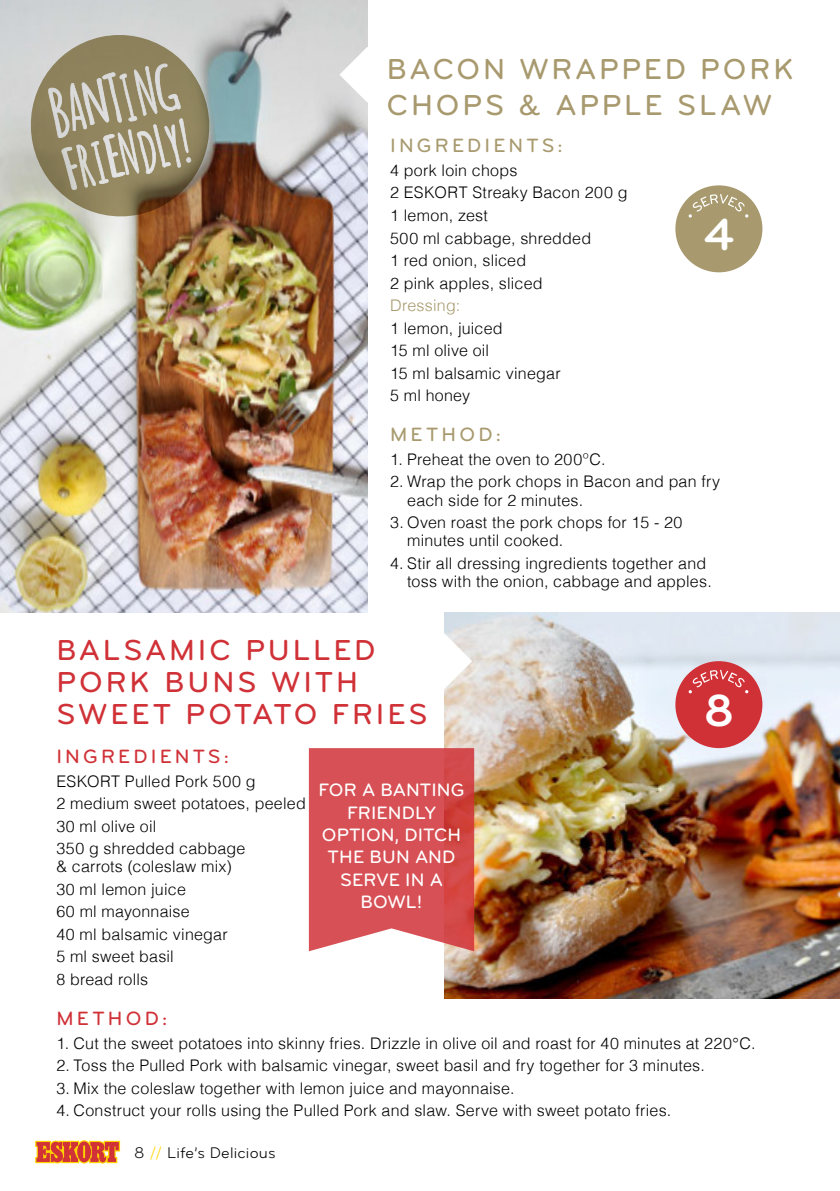
<style>
.page{position:relative;width:840px;height:1191px;background:#fff}
.page>*{position:absolute;margin:0;border:0;box-sizing:border-box;transform-origin:0 0}
.Recipe_Headings{font:700 46.8px "Bryant Pro";color:#fff}
.Recipe_Headings-2{font:500 30px/32px "Bryant Pro";letter-spacing:.095em;color:#d03137}
.Recipe_Headings-3{font:500 30px/36px "Bryant Pro";letter-spacing:.09em;color:#a89a6e}
.Recipe_Headings-4{font:500 20px "Bryant Pro";letter-spacing:.16em;color:#a89a6e}
.Recipe_Headings-5{font:500 20px "Bryant Pro";letter-spacing:.16em;color:#d03137}
.Recipe_Headings-6{font:500 18.6px/22.4px "Bryant Pro";letter-spacing:.005em;color:#fff;text-align:center}
.List{font:300 16px/18px "Helvetica";letter-spacing:.015em;color:#000}
.t1{font:16px "Bryant Pro";letter-spacing:.015em;color:#000}
.List-2{font:300 16px "Helvetica";letter-spacing:.01em;color:#a89a6e}
.s1{color:#ffd200}
</style>
<div class="page">
<img style="left:0;top:0;width:367px;height:612px">
<img style="left:444px;top:613px;width:395px;height:385px">
<svg style="left:339px;top:47px;width:29px;height:56px"></svg>
<div style="left:675px;top:185px;width:87px;height:87px;background:#a89a6e;border-radius:50%"></div>
<svg style="left:688px;top:194px;width:60px;height:24px"></svg>
<svg style="left:22px;top:27px;width:195px;height:198px;background:#a49c82"></svg>
<svg style="left:444px;top:633px;width:28px;height:56px"></svg>
<div style="left:675px;top:661px;width:87px;height:87px;background:#d03137;border-radius:50%"></div>
<svg style="left:688px;top:669px;width:60px;height:24px"></svg>
<svg style="left:309px;top:748px;width:165px;height:203px;background:#d8575b"></svg>
<svg style="left:35px;top:1140px;width:85px;height:23px;background:#e16d38"></svg>
<p class="Recipe_Headings-3" style="left:386px;top:52px;width:408px">BACON WRAPPED PORK<br>CHOPS &amp; APPLE SLAW</p>
<p class="Recipe_Headings-4" style="left:390px;top:135px;width:174px">INGREDIENTS:</p>
<p class="List" style="left:390px;top:160px;width:129px">4 pork loin chops</p>
<p class="List" style="left:390px;top:183px;width:239px">2 ESKORT Streaky Bacon 200 g</p>
<p class="List" style="left:390px;top:205px;width:99px">1 lemon, zest</p>
<p class="List" style="left:390px;top:228px;width:202px">500 ml cabbage, shredded</p>
<p class="List" style="left:390px;top:250px;width:137px">1 red onion, sliced</p>
<p class="List" style="left:390px;top:273px;width:154px">2 pink apples, sliced</p>
<p class="List-2" style="left:390px;top:292px;width:72px">Dressing:</p>
<p class="List" style="left:390px;top:318px;width:114px">1 lemon, juiced</p>
<p class="List" style="left:390px;top:340px;width:100px">15 ml olive oil</p>
<p class="List" style="left:390px;top:363px;width:172px">15 ml balsamic vinegar</p>
<p class="List" style="left:390px;top:385px;width:82px">5 ml honey</p>
<p class="Recipe_Headings-4" style="left:390px;top:424px;width:112px">METHOD:</p>
<p class="List" style="left:390px;top:449px;width:217px">1. Preheat the oven to 200ºC.</p>
<p class="List" style="left:407px;top:472px;width:314px;text-indent:-17px">2. Wrap the pork chops in Bacon and pan fry each side for 2 minutes.</p>
<p class="List" style="left:407px;top:512px;width:277px;text-indent:-17px">3. Oven roast the pork chops for 15 - 20 minutes until cooked.</p>
<p class="List" style="left:407px;top:553px;width:306px;text-indent:-17px">4. Stir all dressing ingredients together and toss with the onion, cabbage and apples.</p>
<p class="Recipe_Headings" style="left:703px;top:210px;width:31px">4</p>
<p class="Recipe_Headings-2" style="left:56px;top:635px;width:372px">BALSAMIC PULLED<br>PORK BUNS WITH<br>SWEET POTATO FRIES</p>
<p class="Recipe_Headings" style="left:703px;top:685px;width:31px">8</p>
<p class="Recipe_Headings-5" style="left:56px;top:745px;width:174px">INGREDIENTS:</p>
<p class="List" style="left:56px;top:771px;width:201px">ESKORT Pulled Pork 500 g</p>
<p class="List" style="left:56px;top:793px;width:251px">2 medium sweet potatoes, peeled</p>
<p class="List" style="left:56px;top:816px;width:101px">30 ml olive oil</p>
<p class="List" style="left:56px;top:838px;width:190px">350 g shredded cabbage &amp; carrots (coleslaw mix)</p>
<p class="List" style="left:56px;top:879px;width:131px">30 ml lemon juice</p>
<p class="List" style="left:56px;top:901px;width:135px">60 ml mayonnaise</p>
<p class="List" style="left:56px;top:924px;width:173px">40 ml balsamic vinegar</p>
<p class="List" style="left:56px;top:946px;width:119px">5 ml sweet basil</p>
<p class="List" style="left:56px;top:969px;width:93px">8 bread rolls</p>
<p class="Recipe_Headings-5" style="left:56px;top:1007px;width:112px">METHOD:</p>
<p class="List" style="left:56px;top:1032px;width:700px">1. Cut the sweet potatoes into skinny fries. Drizzle in olive oil and roast for 40 minutes at 220°C.</p>
<p class="List" style="left:56px;top:1055px;width:649px">2. Toss the Pulled Pork with balsamic vinegar, sweet basil and fry together for 3 minutes.</p>
<p class="List" style="left:56px;top:1077px;width:459px">3. Mix the coleslaw together with lemon juice and mayonnaise.</p>
<p class="List" style="left:56px;top:1100px;width:616px">4. Construct your rolls using the Pulled Pork and slaw. Serve with sweet potato fries.</p>
<p class="Recipe_Headings-6" style="left:318px;top:779px;width:147px">FOR A BANTING<br>FRIENDLY<br>OPTION, DITCH<br>THE BUN AND<br>SERVE IN A<br>BOWL!</p>
<p class="t1" style="left:134px;top:1143px;width:143px">8 <span class="s1">//</span> Life’s Delicious</p>
</div>
